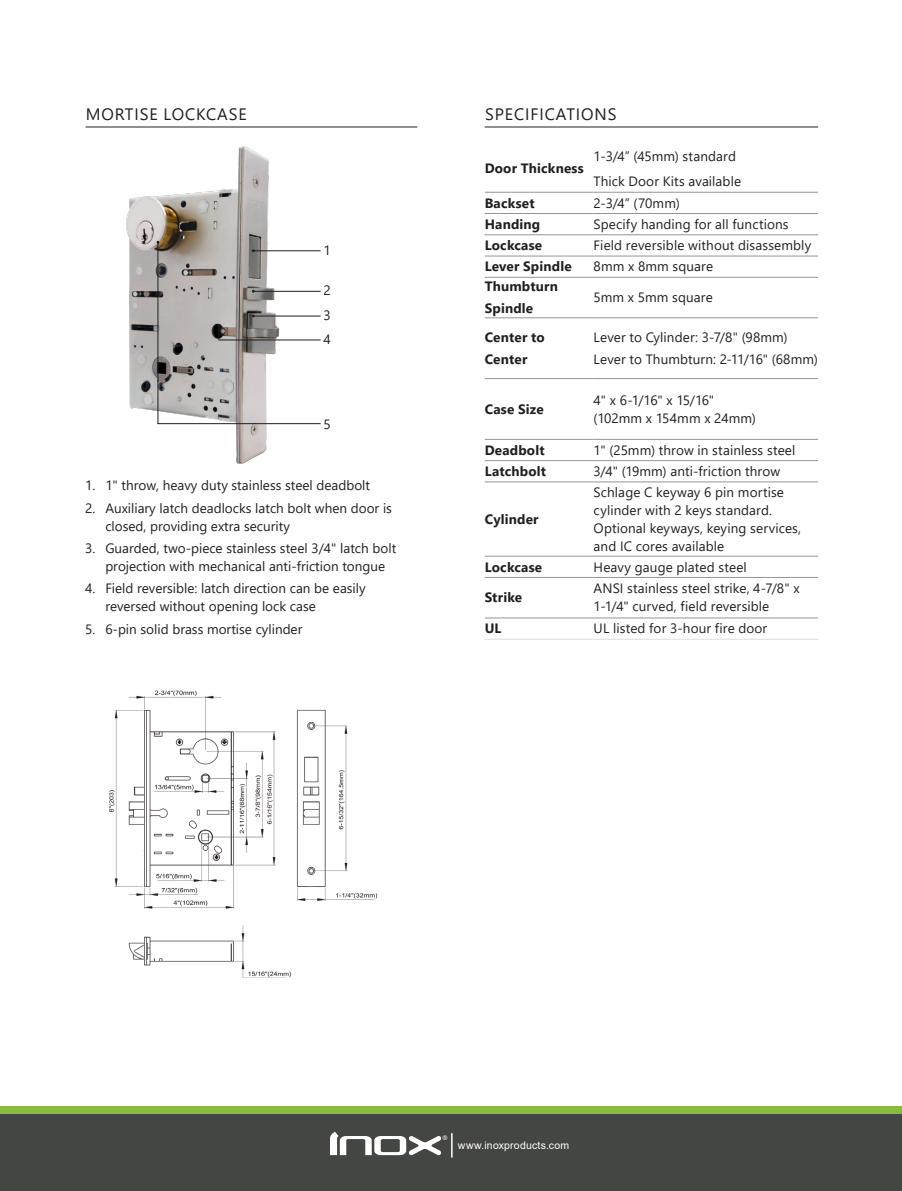
<style>
.page{position:relative;width:902px;height:1191px;background:#fff}
.page>*{position:absolute;margin:0;border:0;box-sizing:border-box;transform-origin:0 0}
.Subhead_with_Rule_Be{font:16.5px "Segoe UI";letter-spacing:.055em;color:#231f20}
.t1{font:13.5px/18px "Segoe UI";letter-spacing:.005em;color:#231f20}
.t2{font:700 13.5px "Segoe UI";letter-spacing:.015em;color:#231f20}
.t3{font:10.5px "Arial";letter-spacing:.02em;color:#fff}
.t4{font:7.95px "Segoe UI";color:#fff}
</style>
<div class="page">
<div style="left:0;top:1113px;width:901px;height:78px;background:#444642"></div>
<svg style="left:330px;top:1132px;width:111px;height:23px"></svg>
<svg style="left:451px;top:1133px;width:1px;height:24px"></svg>
<div style="left:0;top:1106px;width:901px;height:8px;background:#88ba3f"></div>
<img style="left:105px;top:126px;width:185px;height:338px">
<img style="left:109px;top:690px;width:269px;height:287px">
<hr style="left:157px;top:423px;width:163px;height:1px;background:#231f20">
<hr style="left:253px;top:250px;width:67px;height:1px;background:#231f20">
<hr style="left:253px;top:291px;width:67px;height:1px;background:#231f20">
<hr style="left:253px;top:315px;width:67px;height:1px;background:#231f20">
<hr style="left:218px;top:339px;width:102px;height:1px;background:#231f20">
<svg style="left:217px;top:324px;width:3px;height:15px"></svg>
<hr style="left:157px;top:242px;width:1px;height:182px;background:#231f20">
<hr style="left:86px;top:127px;width:331px;height:1px;background:#231f20">
<hr style="left:484px;top:127px;width:334px;height:1px;background:#231f20">
<hr style="left:484px;top:192px;width:109px;height:1px;background:#939598">
<hr style="left:593px;top:192px;width:225px;height:1px;background:#939598">
<hr style="left:484px;top:213px;width:109px;height:1px;background:#939598">
<hr style="left:593px;top:213px;width:225px;height:1px;background:#939598">
<hr style="left:484px;top:234px;width:109px;height:1px;background:#939598">
<hr style="left:593px;top:234px;width:225px;height:1px;background:#939598">
<hr style="left:484px;top:256px;width:109px;height:1px;background:#939598">
<hr style="left:593px;top:256px;width:225px;height:1px;background:#939598">
<hr style="left:484px;top:277px;width:109px;height:1px;background:#939598">
<hr style="left:593px;top:277px;width:225px;height:1px;background:#939598">
<hr style="left:484px;top:317px;width:109px;height:1px;background:#939598">
<hr style="left:593px;top:317px;width:225px;height:1px;background:#939598">
<hr style="left:484px;top:378px;width:109px;height:1px;background:#939598">
<hr style="left:593px;top:378px;width:225px;height:1px;background:#939598">
<hr style="left:484px;top:439px;width:109px;height:1px;background:#939598">
<hr style="left:593px;top:439px;width:225px;height:1px;background:#939598">
<hr style="left:484px;top:460px;width:109px;height:1px;background:#939598">
<hr style="left:593px;top:460px;width:225px;height:1px;background:#939598">
<hr style="left:484px;top:481px;width:109px;height:1px;background:#939598">
<hr style="left:593px;top:481px;width:225px;height:1px;background:#939598">
<hr style="left:484px;top:556px;width:109px;height:1px;background:#939598">
<hr style="left:593px;top:556px;width:225px;height:1px;background:#939598">
<hr style="left:484px;top:577px;width:109px;height:1px;background:#939598">
<hr style="left:593px;top:577px;width:225px;height:1px;background:#939598">
<hr style="left:484px;top:617px;width:109px;height:1px;background:#939598">
<hr style="left:593px;top:617px;width:225px;height:1px;background:#939598">
<hr style="left:484px;top:639px;width:109px;height:1px;background:#dcdddf">
<hr style="left:593px;top:639px;width:225px;height:1px;background:#dcdddf">
<div style="left:301px;top:828px;width:19px;height:29px;background:#fff"></div>
<p class="Subhead_with_Rule_Be" style="left:86px;top:99px;width:162px">MORTISE LOCKCASE</p>
<p class="Subhead_with_Rule_Be" style="left:485px;top:99px;width:133px">SPECIFICATIONS</p>
<p class="t1" style="left:323px;top:239px;width:9px">1</p>
<p class="t1" style="left:323px;top:280px;width:9px">2</p>
<p class="t1" style="left:323px;top:305px;width:9px">3</p>
<p class="t1" style="left:323px;top:329px;width:9px">4</p>
<p class="t1" style="left:323px;top:413px;width:9px">5</p>
<p class="t1" style="left:85px;top:475px;width:286px">1. 1" throw, heavy duty stainless steel deadbolt</p>
<p class="t1" style="left:105px;top:497px;width:288px;text-indent:-20px">2. Auxiliary latch deadlocks latch bolt when door is closed, providing extra security</p>
<p class="t1" style="left:105px;top:538px;width:292px;text-indent:-20px">3. Guarded, two-piece stainless steel 3/4" latch bolt projection with mechanical anti-friction tongue</p>
<p class="t1" style="left:105px;top:578px;width:262px;text-indent:-20px">4. Field reversible: latch direction can be easily reversed without opening lock case</p>
<p class="t1" style="left:85px;top:618px;width:219px">5. 6-pin solid brass mortise cylinder</p>
<p class="t2" style="left:484px;top:156px;width:101px">Door Thickness</p>
<p class="t1" style="left:593px;top:146px;width:144px">1-3/4” (45mm) standard</p>
<p class="t1" style="left:593px;top:171px;width:149px">Thick Door Kits available</p>
<p class="t2" style="left:484px;top:190px;width:51px">Backset</p>
<p class="t1" style="left:593px;top:193px;width:88px">2-3/4” (70mm)</p>
<p class="t2" style="left:484px;top:211px;width:57px">Handing</p>
<p class="t1" style="left:593px;top:214px;width:196px">Specify handing for all functions</p>
<p class="t2" style="left:484px;top:233px;width:59px">Lockcase</p>
<p class="t1" style="left:593px;top:235px;width:219px">Field reversible without disassembly</p>
<p class="t2" style="left:484px;top:254px;width:88px">Lever Spindle</p>
<p class="t1" style="left:593px;top:256px;width:121px">8mm x 8mm square</p>
<p class="t2" style="left:484px;top:274px;width:75px">Thumbturn</p>
<p class="t2" style="left:484px;top:296px;width:50px">Spindle</p>
<p class="t1" style="left:593px;top:287px;width:121px">5mm x 5mm square</p>
<p class="t2" style="left:484px;top:324px;width:62px">Center to</p>
<p class="t2" style="left:484px;top:346px;width:44px">Center</p>
<p class="t1" style="left:593px;top:327px;width:195px">Lever to Cylinder: 3-7/8" (98mm)</p>
<p class="t1" style="left:593px;top:349px;width:226px">Lever to Thumbturn: 2-11/16" (68mm)</p>
<p class="t2" style="left:484px;top:396px;width:60px">Case Size</p>
<p class="t1" style="left:593px;top:390px;width:164px">4" x 6-1/16" x 15/16" (102mm x 154mm x 24mm)</p>
<p class="t2" style="left:484px;top:437px;width:61px">Deadbolt</p>
<p class="t1" style="left:593px;top:440px;width:203px">1" (25mm) throw in stainless steel</p>
<p class="t2" style="left:484px;top:458px;width:63px">Latchbolt</p>
<p class="t1" style="left:593px;top:461px;width:188px">3/4" (19mm) anti-friction throw</p>
<p class="t2" style="left:484px;top:506px;width:55px">Cylinder</p>
<p class="t1" style="left:593px;top:482px;width:209px">Schlage C keyway 6 pin mortise cylinder with 2 keys standard.<br>Optional keyways, keying services, and IC cores available</p>
<p class="t2" style="left:484px;top:554px;width:59px">Lockcase</p>
<p class="t1" style="left:593px;top:556px;width:155px">Heavy gauge plated steel</p>
<p class="t2" style="left:484px;top:585px;width:39px">Strike</p>
<p class="t1" style="left:593px;top:578px;width:207px">ANSI stainless steel strike, 4-7/8" x<br>1-1/4" curved, field reversible</p>
<p class="t2" style="left:484px;top:616px;width:18px">UL</p>
<p class="t1" style="left:593px;top:618px;width:175px">UL listed for 3-hour fire door</p>
<p class="t4" style="left:441px;top:1130px;width:9px">®</p>
<p class="t3" style="left:458px;top:1137px;width:113px">www.inoxproducts.com</p>
</div>
